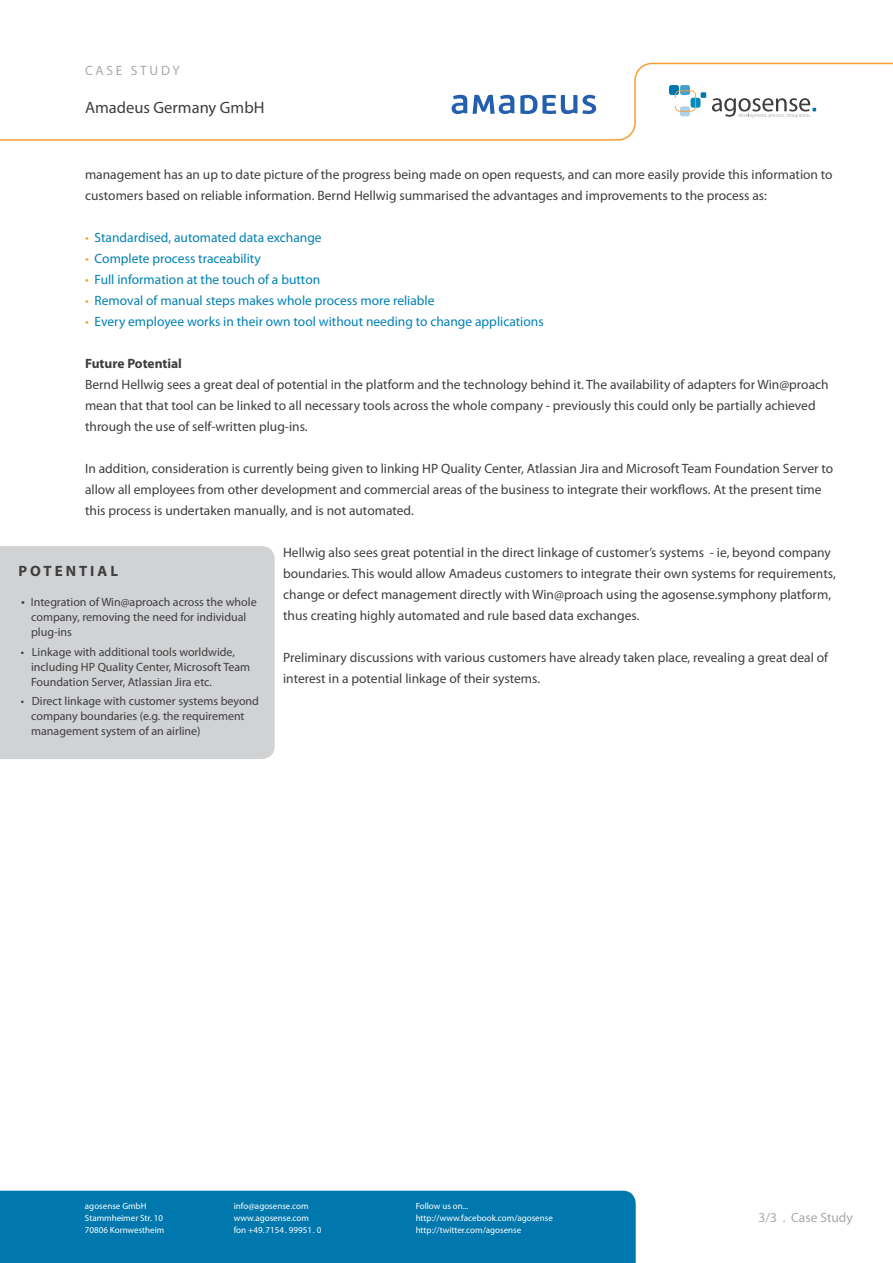
<style>
.page{position:relative;width:893px;height:1263px;background:#fff}
.page>*{position:absolute;margin:0;border:0;box-sizing:border-box;transform-origin:0 0}
.t1{font:16.5px "Myriad Pro";color:#3e3e3f}
.t2{font:700 15px "Myriad Pro";letter-spacing:.2em;color:#3e3e3f}
.t3{font:13.5px/21px "Myriad Pro";color:#3e3e3f}
.t4{font:13.5px "Myriad Pro";color:#0081b4}
.t5{font:700 13.5px "Myriad Pro";color:#3e3e3f}
.t6{font:13.5px "Myriad Pro";color:#a8a9ad}
.t7{font:13.5px "Myriad Pro";letter-spacing:.2em;color:#a8a9ad}
.t8{font:12px/15px "Myriad Pro";color:#3e3e3f}
.t9{font:9px/12px "Myriad Pro";color:#fff}
.s1{color:#f9a546}
.s2{font-size:13.5px}
</style>
<div class="page">
<div style="left:0;top:1191px;width:636px;height:72px;background:#0078ae"></div>
<svg style="left:0;top:63px;width:893px;height:78px"></svg>
<div style="left:669px;top:85px;width:10px;height:10px;background:#0078ae;border-radius:2px"></div>
<div style="left:680px;top:85px;width:10px;height:10px;background:#45a0ca;border-radius:2px"></div>
<div style="left:680px;top:106px;width:10px;height:10px;background:#aed1e7;border-radius:2px"></div>
<svg style="left:675px;top:90px;width:31px;height:22px"></svg>
<svg style="left:712px;top:98px;width:104px;height:20px"></svg>
<svg style="left:452px;top:95px;width:144px;height:19px"></svg>
<div style="left:0;top:546px;width:275px;height:213px;background:#d1d2d4"></div>
<p class="t7" style="left:85px;top:62px;width:96px">CASE STUDY</p>
<p class="t1" style="left:85px;top:97px;width:181px">Amadeus Germany GmbH</p>
<p class="t3" style="left:85px;top:164px;width:749px">management has an up to date picture of the progress being made on open requests, and can more easily provide this information to customers based on reliable information. Bernd Hellwig summarised the advantages and improvements to the process as:</p>
<p class="t4" style="left:85px;top:229px;width:238px"><span class="s1">•</span> Standardised, automated data exchange</p>
<p class="t4" style="left:85px;top:250px;width:177px"><span class="s1">•</span> Complete process traceability</p>
<p class="t4" style="left:85px;top:271px;width:237px"><span class="s1">•</span> Full information at the touch of a button</p>
<p class="t4" style="left:85px;top:292px;width:351px"><span class="s1">•</span> Removal of manual steps makes whole process more reliable</p>
<p class="t4" style="left:85px;top:313px;width:460px"><span class="s1">•</span> Every employee works in their own tool without needing to change applications</p>
<p class="t5" style="left:85px;top:354px;width:98px">Future Potential</p>
<p class="t3" style="left:85px;top:374px;width:745px">Bernd Hellwig sees a great deal of potential in the platform and the technology behind it. The availability of adapters for Win@proach mean that that tool can be linked to all necessary tools across the whole company - previously this could only be partially achieved through the use of self-written plug-ins.</p>
<p class="t3" style="left:85px;top:458px;width:750px">In addition, consideration is currently being given to linking HP Quality Center, Atlassian Jira and Microsoft Team Foundation Server to allow all employees from other development and commercial areas of the business to integrate their workflows. At the present time this process is undertaken manually, and is not automated.</p>
<p class="t3" style="left:283px;top:542px;width:554px">Hellwig also sees great potential in the direct linkage of customer’s systems - ie, beyond company boundaries. This would allow Amadeus customers to integrate their own systems for requirements, change or defect management directly with Win@proach using the agosense.symphony platform, thus creating highly automated and rule based data exchanges.</p>
<p class="t3" style="left:283px;top:647px;width:546px">Preliminary discussions with various customers have already taken place, revealing a great deal of interest in a potential linkage of their systems.</p>
<p class="t2" style="left:18px;top:561px;width:101px">POTENTIAL</p>
<p class="t8" style="left:31px;top:594px;width:227px;text-indent:-10px"><span class="s2">•</span> Integration of Win@aproach across the whole company, removing the need for individual plug-ins</p>
<p class="t8" style="left:31px;top:644px;width:221px;text-indent:-10px">• Linkage with additional tools worldwide, including HP Quality Center, Microsoft Team<br>Foundation Server, Atlassian Jira etc.</p>
<p class="t8" style="left:31px;top:693px;width:229px;text-indent:-10px">• Direct linkage with customer systems beyond company boundaries (e.g. the requirement management system of an airline)</p>
<p class="t9" style="left:85px;top:1199px;width:81px">agosense GmbH<br>Stammheimer Str. 10<br>70806 Kornwestheim</p>
<p class="t9" style="left:234px;top:1199px;width:89px">info@agosense.com www.agosense.com fon +49. 7154 . 99951 . 0</p>
<p class="t9" style="left:416px;top:1199px;width:139px">Follow us on... http://www.facebook.com/agosense http://twitter.com/agosense</p>
<p class="t6" style="left:758px;top:1209px;width:96px">3/3 . Case Study</p>
</div>
